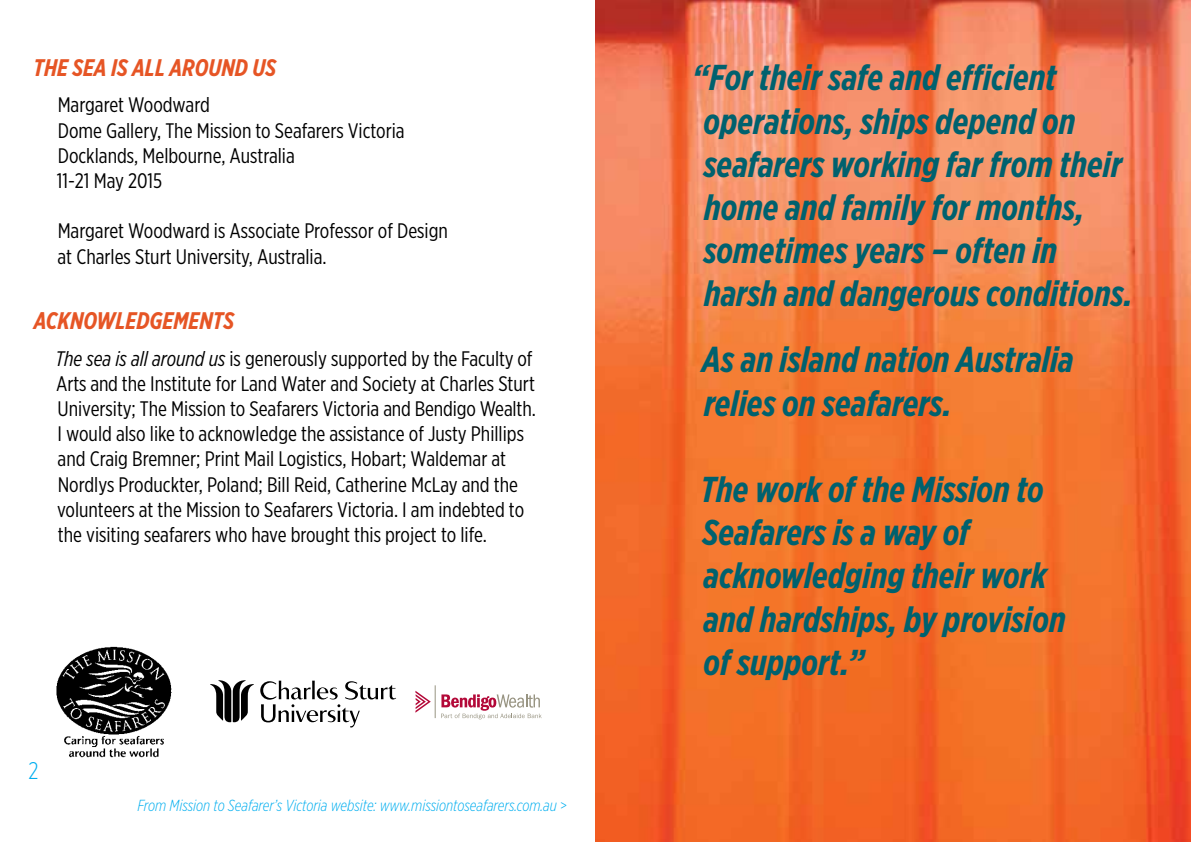
<style>
.page{position:relative;width:1191px;height:842px;background:#fff}
.page>*{position:absolute;margin:0;border:0;box-sizing:border-box;transform-origin:0 0}
.t1{font:italic 700 36px/43.2px "Gotham X Narrow";color:#00616e}
.t2{font:italic 700 24px "Gotham X Narrow";color:#e65525}
.t3{font:300 24px "Gotham X Narrow";color:#00aeef}
.t4{font:21px/25.2px "Gotham X Narrow";color:#000}
.t5{font:italic 300 16px "Gotham X Narrow";color:#00aeef}
.s1{font-style:italic}
.s2{font-style:normal}
</style>
<div class="page">
<svg style="left:260px;top:681px;width:136px;height:46px"></svg>
<svg style="left:210px;top:680px;width:44px;height:42px"></svg>
<img style="left:595px;top:0;width:596px;height:842px">
<hr style="left:435px;top:685px;width:1px;height:33px;background:#989482">
<svg style="left:415px;top:691px;width:16px;height:22px"></svg>
<svg style="left:441px;top:694px;width:100px;height:25px"></svg>
<img style="left:56px;top:646px;width:116px;height:112px">
<p class="t2" style="left:34px;top:53px;width:244px">THE SEA IS ALL AROUND US</p>
<p class="t4" style="left:57px;top:92px;width:349px">Margaret Woodward<br>Dome Gallery, The Mission to Seafarers Victoria<br>Docklands, Melbourne, Australia<br>11-21 May 2015</p>
<p class="t4" style="left:58px;top:218px;width:392px">Margaret Woodward is Associate Professor of Design at Charles Sturt University, Australia.</p>
<p class="t2" style="left:34px;top:306px;width:202px">ACKNOWLEDGEMENTS</p>
<p class="t4" style="left:56px;top:345px;width:482px"><span class="s1">The sea is all around us</span> is generously supported by the Faculty of Arts and the Institute for Land Water and Society at Charles Sturt University; The Mission to Seafarers Victoria and Bendigo Wealth.<br>I would also like to acknowledge the assistance of Justy Phillips and Craig Bremner; Print Mail Logistics, Hobart; Waldemar at Nordlys Produckter, Poland; Bill Reid, Catherine McLay and the volunteers at the Mission to Seafarers Victoria. I am indebted to the visiting seafarers who have brought this project to life.</p>
<p class="t3" style="left:28px;top:756px;width:12px">2</p>
<p class="t5" style="left:137px;top:795px;width:431px">From Mission to Seafarer’s Victoria website: www.missiontoseafarers.com.au <span class="s2">&gt;</span></p>
<h1 class="t1" style="left:703px;top:56px;width:431px;text-indent:-11px">“For their safe and efficient operations, ships depend on seafarers working far from their home and family for months, sometimes years – often in harsh and dangerous conditions.</h1>
<h1 class="t1" style="left:702px;top:338px;width:373px">As an island nation Australia relies on seafarers.</h1>
<h1 class="t1" style="left:700px;top:467px;width:367px">The work of the Mission to<br>Seafarers is a way of acknowledging their work and hardships, by provision of support.”</h1>
</div>
